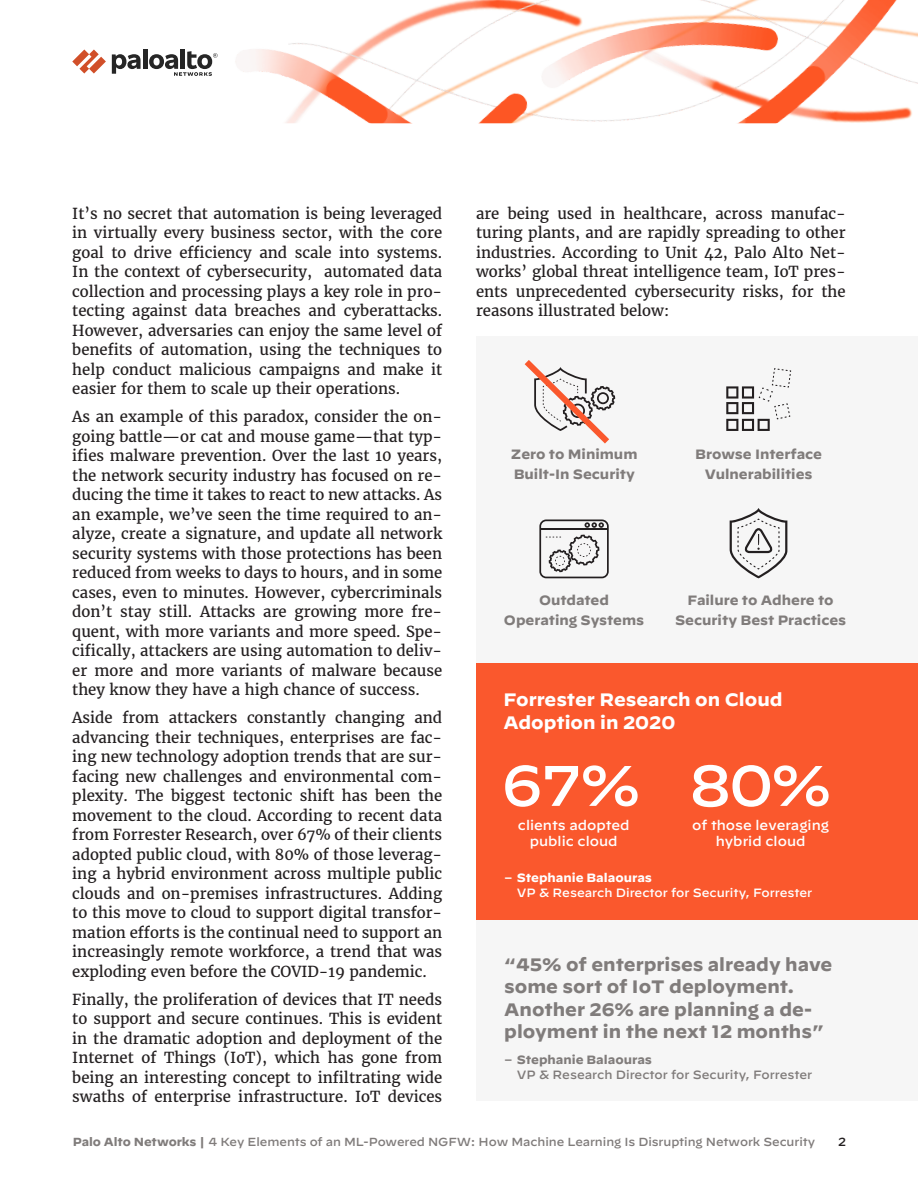
<style>
.page{position:relative;width:918px;height:1188px;background:#fff}
.page>*{position:absolute;margin:0;border:0;box-sizing:border-box;transform-origin:0 0}
.t1{font:500 57px "Decimal";color:#fff}
.Paragraph_Style_3{font:700 18px/22.5px "Decimal";color:#807c7b}
.t2{font:700 18px/22.5px "Decimal";color:#fff}
.t3{font:15px/19.5px "Merriweather";color:#231f20;text-align:justify}
.t4{font:700 13.5px/19.5px "Decimal";color:#807c7b;text-align:center}
.t5{font:500 13.5px/16.5px "Decimal";color:#fff;text-align:center}
.Paragraph_Style_3-2{font:500 12px/15px "Decimal";color:#807c7b}
.Paragraph_Style_3-3{font:500 12px/15px "Decimal";color:#fff}
.t6{font:500 11.7px "Decimal";letter-spacing:-.005em;color:#807c7b}
.t7{font:500 11.7px "Decimal";color:#231f20}
.s1{font-weight:700}
</style>
<div class="page">
<div style="left:476px;top:336px;width:442px;height:334px;background:#f6f6f6"></div>
<div style="left:476px;top:846px;width:442px;height:254px;background:#f6f6f6"></div>
<div style="left:476px;top:663px;width:442px;height:257px;background:#fa582d"></div>
<img style="left:235px;top:0;width:683px;height:123px">
<svg style="left:72px;top:50px;width:34px;height:24px"></svg>
<hr style="left:143px;top:49px;width:4px;height:20px;background:#262626">
<svg style="left:112px;top:54px;width:29px;height:20px"></svg>
<hr style="left:181px;top:49px;width:4px;height:20px;background:#262626">
<svg style="left:149px;top:51px;width:69px;height:25px"></svg>
<svg style="left:730px;top:508px;width:57px;height:70px"></svg>
<svg style="left:539px;top:519px;width:70px;height:59px"></svg>
<svg style="left:726px;top:368px;width:65px;height:63px"></svg>
<svg style="left:524px;top:360px;width:92px;height:84px"></svg>
<p class="t3" style="left:72px;top:204px;width:371px">It’s no secret that automation is being leveraged in virtually every business sector, with the core goal to drive efficiency and scale into systems.<br>In the context of cybersecurity, automated data collection and processing plays a key role in pro&shy;tecting against data breaches and cyberattacks.<br>However, adversaries can enjoy the same level of benefits of automation, using the techniques to help conduct malicious campaigns and make it easier for them to scale up their operations.</p>
<p class="t3" style="left:72px;top:407px;width:371px">As an example of this paradox, consider the on&shy;going battle—or cat and mouse game—that typ&shy;ifies malware prevention. Over the last 10 years, the network security industry has focused on re&shy;ducing the time it takes to react to new attacks. As an example, we’ve seen the time required to an&shy;alyze, create a signature, and update all network security systems with those protections has been reduced from weeks to days to hours, and in some cases, even to minutes. However, cybercriminals don’t stay still. Attacks are growing more fre&shy;quent, with more variants and more speed. Spe&shy;cifically, attackers are using automation to deliv&shy;er more and more variants of malware because they know they have a high chance of success.</p>
<p class="t3" style="left:72px;top:708px;width:371px">Aside from attackers constantly changing and advancing their techniques, enterprises are fac&shy;ing new technology adoption trends that are sur&shy;facing new challenges and environmental com&shy;plexity. The biggest tectonic shift has been the movement to the cloud. According to recent data from Forrester Research, over 67% of their clients adopted public cloud, with 80% of those leverag&shy;ing a hybrid environment across multiple public clouds and on-premises infrastructures. Adding to this move to cloud to support digital transfor&shy;mation efforts is the continual need to support an increasingly remote workforce, a trend that was exploding even before the COVID-19 pandemic.</p>
<p class="t3" style="left:72px;top:990px;width:371px">Finally, the proliferation of devices that IT needs to support and secure continues. This is evident in the dramatic adoption and deployment of the Internet of Things (IoT), which has gone from being an interesting concept to infiltrating wide swaths of enterprise infrastructure. IoT devices</p>
<p class="t3" style="left:476px;top:204px;width:371px">are being used in healthcare, across manufac&shy;turing plants, and are rapidly spreading to other industries. According to Unit 42, Palo Alto Net&shy;works’ global threat intelligence team, IoT pres&shy;ents unprecedented cybersecurity risks, for the reasons illustrated below:</p>
<p class="t4" style="left:511px;top:445px;width:128px;text-align:left">Zero to Minimum<br>Built-In Security</p>
<p class="t4" style="left:695px;top:445px;width:128px">Browse Interface<br>Vulnerabilities</p>
<p class="t4" style="left:504px;top:591px;width:142px">Outdated<br>Operating Systems</p>
<p class="t4" style="left:675px;top:591px;width:173px">Failure to Adhere to<br>Security Best Practices</p>
<p class="t2" style="left:503px;top:689px;width:281px">Forrester Research on Cloud<br>Adoption in 2020</p>
<p class="t1" style="left:502px;top:732px;width:140px">67%</p>
<p class="t5" style="left:518px;top:815px;width:113px">clients adopted</p>
<p class="t5" style="left:530px;top:831px;width:89px">public cloud</p>
<p class="t1" style="left:689px;top:732px;width:144px">80%</p>
<p class="t5" style="left:692px;top:815px;width:138px">of those leveraging hybrid cloud</p>
<p class="Paragraph_Style_3-3" style="left:517px;top:868px;width:297px;text-indent:-13px">– <span class="s1">Stephanie Balaouras<br></span>VP &amp; Research Director for Security, Forrester</p>
<p class="Paragraph_Style_3" style="left:504px;top:953px;width:330px">“45% of enterprises already have some sort of IoT deployment.<br>Another 26% are planning a de&shy;ployment in the next 12 months”</p>
<p class="Paragraph_Style_3-2" style="left:517px;top:1050px;width:297px;text-indent:-13px">– <span class="s1">Stephanie Balaouras<br></span>VP &amp; Research Director for Security, Forrester</p>
<p class="t6" style="left:73px;top:1131px;width:744px"><span class="s1">Palo Alto Networks |</span> 4 Key Elements of an ML-Powered NGFW: How Machine Learning Is Disrupting Network Security</p>
<p class="t7" style="left:838px;top:1131px;width:9px">2</p>
</div>
